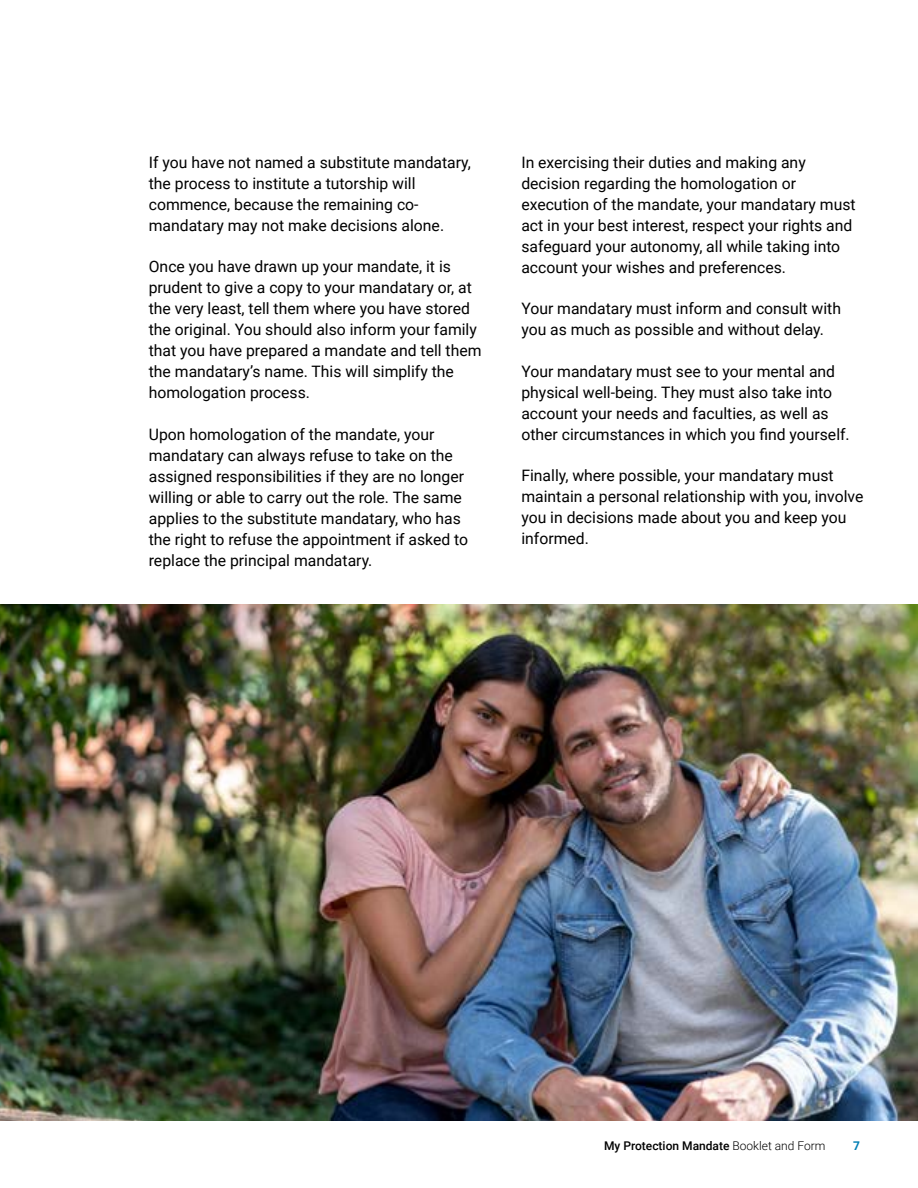
<style>
.page{position:relative;width:918px;height:1188px;background:#fff}
.page>*{position:absolute;margin:0;border:0;box-sizing:border-box;transform-origin:0 0}
.t1{font:15.75px/21px "Roboto";color:#000}
.t2{font:500 12px "Roboto";color:#000}
.t3{font:700 12px "Roboto";color:#017eb4}
.s1{font-weight:300}
</style>
<div class="page">
<img style="left:0;top:604px;width:918px;height:516px">
<p class="t1" style="left:149px;top:152px;width:324px">If you have not named a substitute mandatary, the process to institute a tutorship will commence, because the remaining co&shy;mandatary may not make decisions alone.</p>
<p class="t1" style="left:149px;top:256px;width:334px">Once you have drawn up your mandate, it is prudent to give a copy to your mandatary or, at the very least, tell them where you have stored the original. You should also inform your family that you have prepared a mandate and tell them the mandatary’s name. This will simplify the homologation process.</p>
<p class="t1" style="left:149px;top:423px;width:321px">Upon homologation of the mandate, your mandatary can always refuse to take on the assigned responsibilities if they are no longer willing or able to carry out the role. The same applies to the substitute mandatary, who has the right to refuse the appointment if asked to replace the principal mandatary.</p>
<p class="t1" style="left:521px;top:151px;width:336px">In exercising their duties and making any decision regarding the homologation or execution of the mandate, your mandatary must act in your best interest, respect your rights and safeguard your autonomy, all while taking into account your wishes and preferences.</p>
<p class="t1" style="left:521px;top:298px;width:321px">Your mandatary must inform and consult with you as much as possible and without delay.</p>
<p class="t1" style="left:521px;top:360px;width:330px">Your mandatary must see to your mental and physical well-being. They must also take into account your needs and faculties, as well as other circumstances in which you find yourself.</p>
<p class="t1" style="left:521px;top:464px;width:344px">Finally, where possible, your mandatary must maintain a personal relationship with you, involve you in decisions made about you and keep you informed.</p>
<p class="t2" style="left:604px;top:1137px;width:223px">My Protection Mandate <span class="s1">Booklet and Form</span></p>
<p class="t3" style="left:853px;top:1137px;width:8px">7</p>
</div>
